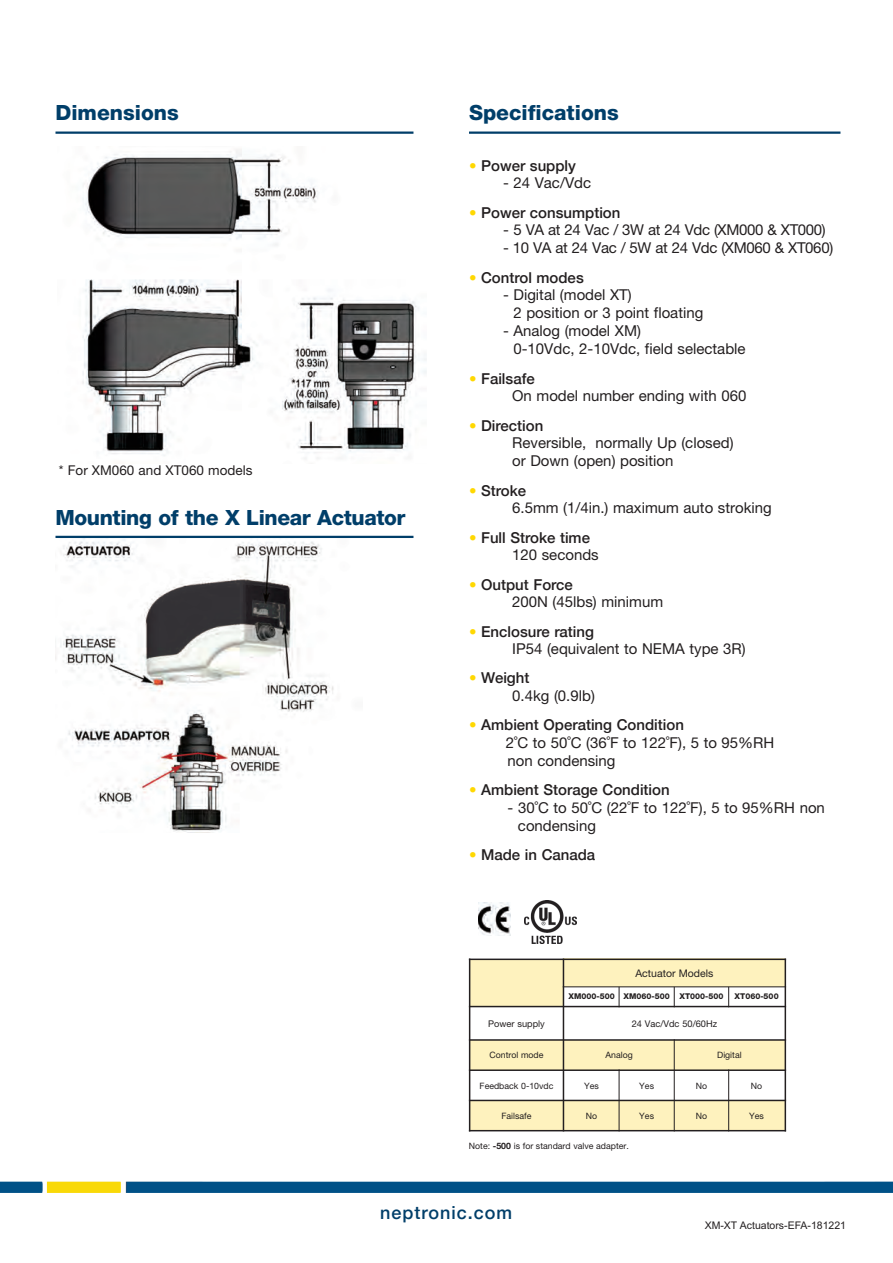
<style>
.page{position:relative;width:893px;height:1263px;background:#fff}
.page>*{position:absolute;margin:0;border:0;box-sizing:border-box;transform-origin:0 0}
.t1{font:800 21px "Helvetica Neue";letter-spacing:-.01em;color:#003e69}
.t2{font:500 18px "Helvetica Neue";letter-spacing:.055em;color:#003e69}
.t3{font:15px/17.5px "Helvetica Neue";color:#231f20}
.t4{font:500 15px/17.5px "Helvetica Neue";color:#231f20}
.t5{font:15px "Helvetica Neue";letter-spacing:-.02em;color:#231f20}
.t6{font:13.5px "Helvetica Neue";color:#231f20}
.t7{font:10.5px "Arial";color:#231f20}
.t8{font:10.5px "Helvetica Neue";color:#231f20}
.t9{font:9.3px "Helvetica Neue";color:#231f20}
.t10{font:8.7px "Helvetica Neue";color:#231f20}
.t11{font:800 7.95px "Helvetica Neue";color:#231f20}
.s1{color:#ffd801}
.s2{font-weight:500;color:#ffd801}
.s3{font-weight:500}
.s4{font-weight:400}
.s5{font-weight:700}
</style>
<div class="page">
<img style="left:0;top:1181px;width:893px;height:12px">
<img style="left:82px;top:149px;width:345px;height:310px">
<img style="left:60px;top:538px;width:274px;height:294px">
<hr style="left:469px;top:132px;width:371px;height:2px;background:#003e69">
<hr style="left:56px;top:132px;width:357px;height:2px;background:#003e69">
<hr style="left:56px;top:536px;width:357px;height:2px;background:#003e69">
<div style="left:469px;top:958px;width:94px;height:48px;background:#fef2be"></div>
<div style="left:563px;top:958px;width:222px;height:29px;background:#fef2be"></div>
<div style="left:469px;top:1040px;width:94px;height:30px;background:#fef2be"></div>
<div style="left:563px;top:1040px;width:111px;height:30px;background:#fef2be"></div>
<div style="left:674px;top:1040px;width:111px;height:30px;background:#fef2be"></div>
<div style="left:469px;top:1100px;width:94px;height:31px;background:#fef2be"></div>
<div style="left:563px;top:1100px;width:56px;height:31px;background:#fef2be"></div>
<div style="left:619px;top:1100px;width:55px;height:31px;background:#fef2be"></div>
<div style="left:674px;top:1100px;width:55px;height:31px;background:#fef2be"></div>
<div style="left:729px;top:1100px;width:57px;height:31px;background:#fef2be"></div>
<hr style="left:469px;top:958px;width:1px;height:173px;background:#231f20">
<hr style="left:563px;top:958px;width:1px;height:173px;background:#231f20">
<svg style="left:619px;top:987px;width:1px;height:19px"></svg>
<hr style="left:619px;top:1069px;width:1px;height:62px;background:#231f20">
<svg style="left:674px;top:987px;width:1px;height:19px"></svg>
<hr style="left:674px;top:1039px;width:1px;height:92px;background:#231f20">
<svg style="left:728px;top:987px;width:1px;height:19px"></svg>
<hr style="left:728px;top:1069px;width:1px;height:62px;background:#231f20">
<hr style="left:785px;top:958px;width:1px;height:173px;background:#231f20">
<hr style="left:469px;top:958px;width:317px;height:2px;background:#231f20">
<hr style="left:563px;top:986px;width:223px;height:1px;background:#231f20">
<hr style="left:469px;top:1006px;width:317px;height:1px;background:#231f20">
<hr style="left:469px;top:1039px;width:317px;height:2px;background:#231f20">
<hr style="left:469px;top:1069px;width:317px;height:2px;background:#231f20">
<hr style="left:469px;top:1100px;width:317px;height:1px;background:#231f20">
<hr style="left:469px;top:1130px;width:317px;height:1px;background:#231f20">
<img style="left:525px;top:900px;width:52px;height:43px">
<img style="left:478px;top:902px;width:33px;height:33px">
<h1 class="t1" style="left:56px;top:105px;width:125px">Dimensions</h1>
<h1 class="t1" style="left:469px;top:105px;width:151px">Specifications</h1>
<p class="t4" style="left:469px;top:156px;width:108px"><span class="s1">•</span> Power supply</p>
<p class="t3" style="left:503px;top:176px;width:90px">- 24 Vac/Vdc</p>
<p class="t4" style="left:469px;top:203px;width:153px"><span class="s1">•</span> Power consumption</p>
<p class="t5" style="left:503px;top:225px;width:324px">- 5 VA at 24 Vac / 3W at 24 Vdc (XM000 &amp; XT000)</p>
<p class="t5" style="left:503px;top:243px;width:332px">- 10 VA at 24 Vac / 5W at 24 Vdc (XM060 &amp; XT060)</p>
<p class="t4" style="left:469px;top:268px;width:116px"><span class="s1">•</span> Control modes</p>
<p class="t3" style="left:513px;top:287px;width:191px;line-height:18px;text-indent:-10px">- Digital (model XT)<br>2 position or 3 point floating</p>
<p class="t3" style="left:513px;top:323px;width:234px;line-height:18px;text-indent:-10px">- Analog (model XM)<br>0-10Vdc, 2-10Vdc, field selectable</p>
<p class="t3" style="left:512px;top:371px;width:236px;text-indent:-43px"><span class="s2">•</span> <span class="s3">Failsafe<br></span>On model number ending with 060</p>
<p class="t3" style="left:512px;top:418px;width:223px;text-indent:-43px"><span class="s2">•</span> <span class="s3">Direction<br></span>Reversible, normally Up (closed) or Down (open) position</p>
<p class="t3" style="left:512px;top:483px;width:261px;text-indent:-43px"><span class="s2">•</span> <span class="s3">Stroke<br></span>6.5mm (1/4in.) maximum auto stroking</p>
<p class="t4" style="left:512px;top:528px;width:88px;text-indent:-43px"><span class="s1">•</span> Full Stroke time<br><span class="s4">120 seconds</span></p>
<p class="t3" style="left:512px;top:577px;width:152px;text-indent:-43px"><span class="s2">•</span> <span class="s3">Output Force<br></span>200N (45lbs) minimum</p>
<p class="t3" style="left:512px;top:624px;width:235px;text-indent:-43px"><span class="s2">•</span> <span class="s3">Enclosure rating<br></span>IP54 (equivalent to NEMA type 3R)</p>
<p class="t3" style="left:512px;top:671px;width:84px;text-indent:-43px"><span class="s2">•</span> <span class="s3">Weight<br></span>0.4kg (0.9lb)</p>
<p class="t3" style="left:506px;top:718px;width:270px;text-indent:-37px"><span class="s2">•</span> <span class="s3">Ambient Operating Condition<br></span>2˚C to 50˚C (36˚F to 122˚F), 5 to 95%RH non condensing</p>
<p class="t4" style="left:469px;top:781px;width:202px"><span class="s1">•</span> Ambient Storage Condition</p>
<p class="t3" style="left:518px;top:800px;width:308px;line-height:18px;text-indent:-10px">- 30˚C to 50˚C (22˚F to 122˚F), 5 to 95%RH non condensing</p>
<p class="t4" style="left:469px;top:846px;width:128px"><span class="s1">•</span> Made in Canada</p>
<p class="t6" style="left:59px;top:466px;width:195px">* For XM060 and XT060 models</p>
<h1 class="t1" style="left:56px;top:510px;width:352px">Mounting of the X Linear Actuator</h1>
<p class="t8" style="left:635px;top:970px;width:79px">Actuator Models</p>
<p class="t11" style="left:568px;top:993px;width:156px">XM000-500 XM060-500 XT000-500</p>
<p class="t11" style="left:735px;top:993px;width:46px">XT060-500</p>
<p class="t9" style="left:488px;top:1020px;width:58px">Power supply</p>
<p class="t9" style="left:632px;top:1020px;width:87px">24 Vac/Vdc 50/60Hz</p>
<p class="t10" style="left:490px;top:1052px;width:55px">Control mode</p>
<p class="t10" style="left:606px;top:1052px;width:29px">Analog</p>
<p class="t10" style="left:717px;top:1052px;width:26px">Digital</p>
<p class="t10" style="left:480px;top:1082px;width:75px">Feedback 0-10vdc</p>
<p class="t10" style="left:584px;top:1082px;width:16px">Yes</p>
<p class="t10" style="left:639px;top:1082px;width:16px">Yes</p>
<p class="t10" style="left:696px;top:1082px;width:13px">No</p>
<p class="t10" style="left:751px;top:1082px;width:13px">No</p>
<p class="t10" style="left:502px;top:1112px;width:32px">Failsafe</p>
<p class="t10" style="left:586px;top:1112px;width:13px">No</p>
<p class="t10" style="left:639px;top:1112px;width:16px">Yes</p>
<p class="t10" style="left:696px;top:1112px;width:13px">No</p>
<p class="t10" style="left:749px;top:1112px;width:16px">Yes</p>
<p class="t10" style="left:469px;top:1142px;width:161px">Note: <span class="s5">-500</span> is for standard valve adapter.</p>
<p class="t2" style="left:380px;top:1201px;width:134px">neptronic.com</p>
<p class="t7" style="left:705px;top:1219px;width:143px">XM-XT Actuators-EFA-181221</p>
</div>
